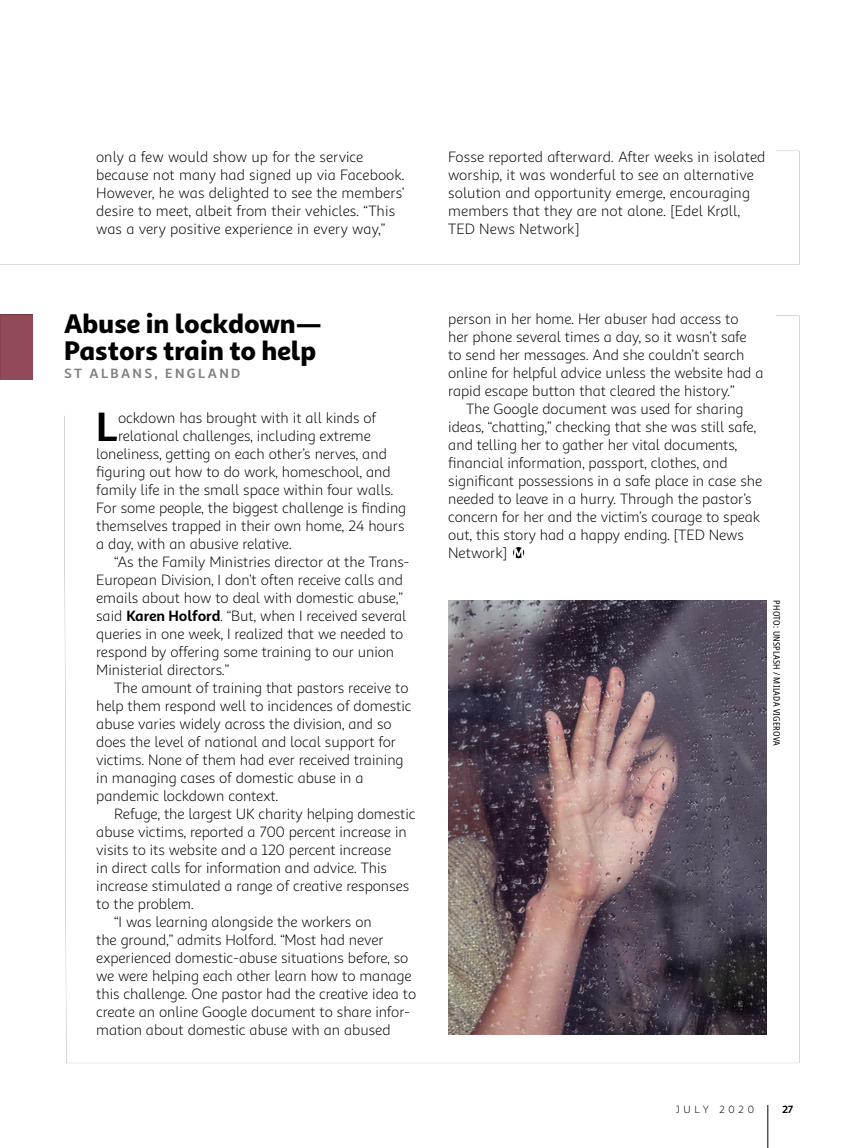
<style>
.page{position:relative;width:864px;height:1148px;background:#fff}
.page>*{position:absolute;margin:0;border:0;box-sizing:border-box;transform-origin:0 0}
.t1{font:700 41.1px "Sana Sans Alt";color:#000}
.t2{font:900 27px/27px "Sana Sans Alt";color:#000}
.t3{font:15px/18px "Sana Sans Alt";color:#000}
.t4{font:700 13.5px "Sana Sans Alt";letter-spacing:.175em;color:#808285}
.t5{font:10.5px "Sana Sans Alt";letter-spacing:.35em;color:#000}
.t6{font:700 10.5px "Sana Sans Alt";color:#000}
.t7{font:condensed 9px "Noto Sans";letter-spacing:.025em;color:#000}
.s1{font-weight:700}
</style>
<div class="page">
<hr style="left:767px;top:1104px;width:1px;height:44px;background:#000">
<div style="left:0;top:302px;width:47px;height:78px;background:#000;opacity:.2"></div>
<img style="left:449px;top:600px;width:318px;height:434px">
<p class="t3" style="left:96px;top:148px;width:310px">only a few would show up for the service because not many had signed up via Facebook.<br>However, he was delighted to see the members’ desire to meet, albeit from their vehicles. “This was a very positive experience in every way,”</p>
<p class="t3" style="left:448px;top:148px;width:319px">Fosse reported afterward. After weeks in isolated worship, it was wonderful to see an alternative solution and opportunity emerge, encouraging members that they are not alone. [Edel Krøll, TED News Network]</p>
<h2 class="t2" style="left:64px;top:310px;width:259px">Abuse in lockdown—<br>Pastors train to help</h2>
<p class="t4" style="left:64px;top:365px;width:178px">ST ALBANS, ENGLAND</p>
<h1 class="t1" style="left:96px;top:401px;width:23px">L</h1>
<p class="t3" style="left:118px;top:409px;width:260px">ockdown has brought with it all kinds of</p>
<p class="t3" style="left:118px;top:427px;width:254px">relational challenges, including extreme</p>
<p class="t3" style="left:96px;top:445px;width:292px">loneliness, getting on each other’s nerves, and</p>
<p class="t3" style="left:96px;top:463px;width:296px">figuring out how to do work, homeschool, and</p>
<p class="t3" style="left:96px;top:481px;width:299px">family life in the small space within four walls.</p>
<p class="t3" style="left:96px;top:499px;width:311px">For some people, the biggest challenge is finding</p>
<p class="t3" style="left:96px;top:517px;width:310px">themselves trapped in their own home, 24 hours</p>
<p class="t3" style="left:96px;top:535px;width:197px">a day, with an abusive relative.</p>
<p class="t3" style="left:114px;top:553px;width:297px">“As the Family Ministries director at the Trans-</p>
<p class="t3" style="left:96px;top:571px;width:308px">European Division, I don’t often receive calls and</p>
<p class="t3" style="left:96px;top:589px;width:308px">emails about how to deal with domestic abuse,”</p>
<p class="t3" style="left:96px;top:607px;width:312px">said <span class="s1">Karen Holford</span>. “But, when I received several</p>
<p class="t3" style="left:96px;top:625px;width:309px">queries in one week, I realized that we needed to</p>
<p class="t3" style="left:96px;top:643px;width:300px">respond by offering some training to our union</p>
<p class="t3" style="left:96px;top:661px;width:135px">Ministerial directors.”</p>
<p class="t3" style="left:114px;top:679px;width:296px">The amount of training that pastors receive to</p>
<p class="t3" style="left:96px;top:697px;width:317px">help them respond well to incidences of domestic</p>
<p class="t3" style="left:96px;top:715px;width:297px">abuse varies widely across the division, and so</p>
<p class="t3" style="left:96px;top:733px;width:301px">does the level of national and local support for</p>
<p class="t3" style="left:96px;top:751px;width:309px">victims. None of them had ever received training</p>
<p class="t3" style="left:96px;top:769px;width:269px">in managing cases of domestic abuse in a</p>
<p class="t3" style="left:96px;top:787px;width:184px">pandemic lockdown context.</p>
<p class="t3" style="left:114px;top:805px;width:303px">Refuge, the largest UK charity helping domestic</p>
<p class="t3" style="left:96px;top:823px;width:312px">abuse victims, reported a 700 percent increase in</p>
<p class="t3" style="left:96px;top:841px;width:296px">visits to its website and a 120 percent increase</p>
<p class="t3" style="left:96px;top:859px;width:292px">in direct calls for information and advice. This</p>
<p class="t3" style="left:96px;top:877px;width:315px">increase stimulated a range of creative responses</p>
<p class="t3" style="left:96px;top:895px;width:99px">to the problem.</p>
<p class="t3" style="left:114px;top:913px;width:259px">“I was learning alongside the workers on</p>
<p class="t3" style="left:96px;top:931px;width:289px">the ground,” admits Holford. “Most had never</p>
<p class="t3" style="left:96px;top:949px;width:314px">experienced domestic-abuse situations before, so</p>
<p class="t3" style="left:96px;top:967px;width:317px">we were helping each other learn how to manage</p>
<p class="t3" style="left:96px;top:985px;width:321px">this challenge. One pastor had the creative idea to</p>
<p class="t3" style="left:96px;top:1003px;width:315px">create an online Google document to share infor-</p>
<p class="t3" style="left:96px;top:1021px;width:296px">mation about domestic abuse with an abused</p>
<p class="t3" style="left:448px;top:310px;width:317px">person in her home. Her abuser had access to<br>her phone several times a day, so it wasn’t safe to send her messages. And she couldn’t search online for helpful advice unless the website had a rapid escape button that cleared the history.”</p>
<p class="t3" style="left:448px;top:400px;width:315px;text-indent:18px">The Google document was used for sharing ideas, “chatting,” checking that she was still safe, and telling her to gather her vital documents, financial information, passport, clothes, and significant possessions in a safe place in case she needed to leave in a hurry. Through the pastor’s concern for her and the victim’s courage to speak out, this story had a happy ending. [TED News Network]</p>
<p class="t7" style="left:783px;top:600px;width:147px;rotate:90deg">PHOTO: UNSPLASH / MILADA VIGEROVA</p>
<p class="t5" style="left:676px;top:1102px;width:80px">JULY 2020</p>
<p class="t6" style="left:782px;top:1102px;width:13px">27</p>
</div>
